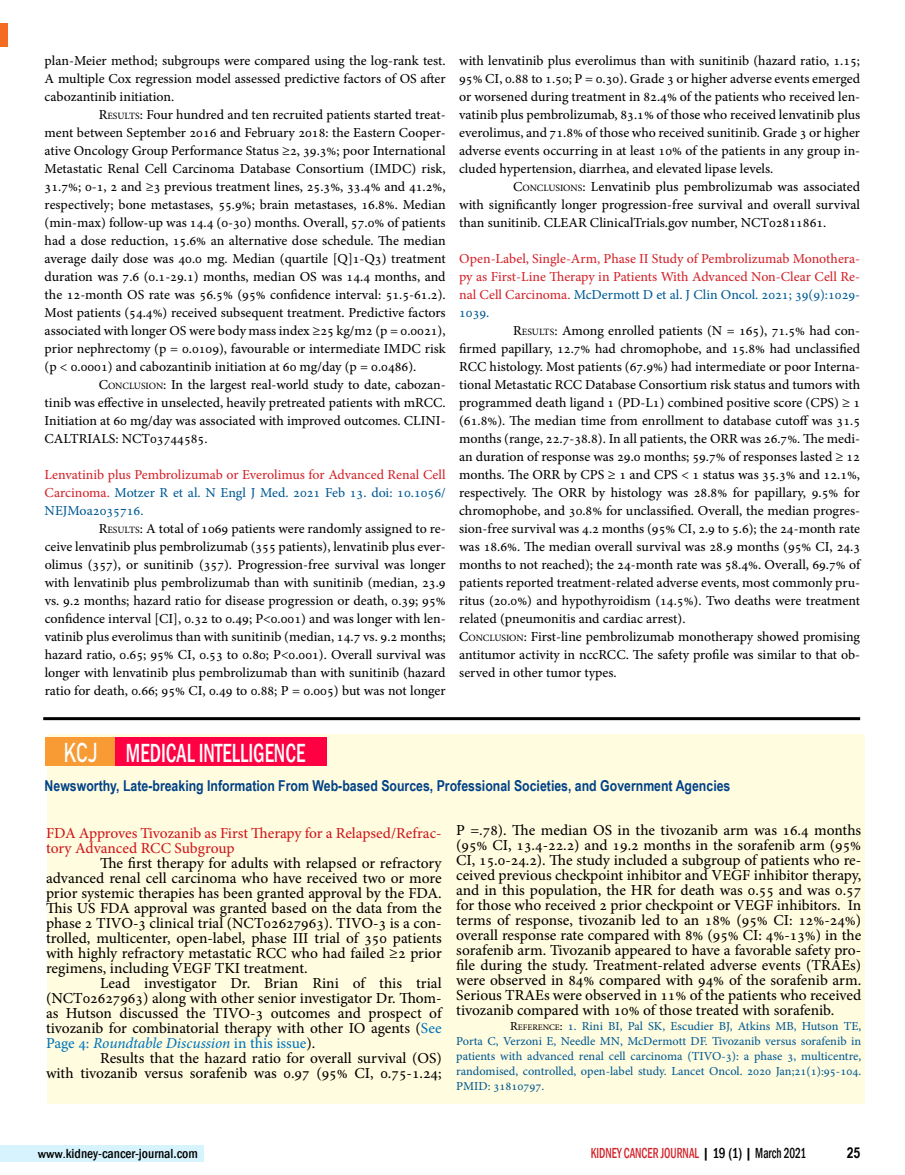
<style>
.page{position:relative;width:905px;height:1175px;background:#fff}
.page>*{position:absolute;margin:0;border:0;box-sizing:border-box;transform-origin:0 0}
.t1{font:500 condensed 27px "Franklin Gothic";color:#fff;scale:.75 1}
.t2{font:15px/15px "Adobe Hebrew";color:#000;text-align:justify}
.t3{font:700 15px "Arial Narrow";color:#004187}
.t4{font:15px/15px "Adobe Hebrew";letter-spacing:-.005em;color:#ce171e}
.t5{font:500 condensed 15px "Franklin Gothic";color:#d2232a;scale:.75 1}
.t6{font:700 15px "Arial Narrow";color:#000}
.t7{font:13.5px/18px "Adobe Hebrew";color:#000;text-align:justify}
.t8{font:13.5px/18px "Adobe Hebrew";color:#d2232a;text-align:justify}
.t9{font:500 condensed 13.5px "Franklin Gothic";color:#000}
.t10{font:13.5px "Adobe Hebrew";color:#000}
.t11{font:12px/15px "Adobe Hebrew";color:#005a94;text-align:justify}
.s1{font-size:9.45px}
.s2{font-style:inherit}
.s3{color:#005a94}
.s4{font-family:"Bahnschrift";font-weight:400;font-stretch:normal}
.s5{color:#0075be}
.s6{font-style:italic;color:#0075be}
.s7{color:#000}
.s8{font-size:8.4px;color:#000}
.s9{font-stretch:normal;font-size:12px}
.s10{font-weight:400;font-stretch:normal;font-size:12px}
</style>
<div class="page">
<div style="left:0;top:1145px;width:203px;height:16px;background:#d7f3fd"></div>
<div style="left:48px;top:734px;width:816px;height:369px;background:#fffcdf"></div>
<div style="left:0;top:23px;width:8px;height:23px;background:#f36c21"></div>
<div style="left:114px;top:737px;width:213px;height:29px;background:#ff0042"></div>
<div style="left:45px;top:737px;width:69px;height:29px;background:#f89b34"></div>
<hr style="left:43px;top:717px;width:817px;height:3px;background:#000">
<p class="t7" style="left:45px;top:51px;width:402px">plan-Meier method; subgroups were compared using the log-rank test.<br>A multiple Cox regression model assessed predictive factors of OS after cabozantinib initiation.</p>
<p class="t10" style="left:45px;top:106px;width:33px">R</p>
<p class="t7" style="left:107px;top:105px;width:340px"><span class="s1">ESULTS</span><span class="s2">:</span> Four hundred and ten recruited patients started treat-</p>
<p class="t7" style="left:45px;top:123px;width:402px">ment between September 2016 and February 2018: the Eastern Cooper-</p>
<p class="t7" style="left:45px;top:141px;width:402px">ative Oncology Group Performance Status ≥2, 39.3%; poor International</p>
<p class="t7" style="left:45px;top:159px;width:402px">Metastatic Renal Cell Carcinoma Database Consortium (IMDC) risk,</p>
<p class="t7" style="left:45px;top:177px;width:402px">31.7%; 0-1, 2 and ≥3 previous treatment lines, 25.3%, 33.4% and 41.2%,</p>
<p class="t7" style="left:45px;top:195px;width:402px">respectively; bone metastases, 55.9%; brain metastases, 16.8%. Median</p>
<p class="t7" style="left:45px;top:213px;width:402px">(min-max) follow-up was 14.4 (0-30) months. Overall, 57.0% of patients</p>
<p class="t7" style="left:45px;top:231px;width:402px">had a dose reduction, 15.6% an alternative dose schedule. The median</p>
<p class="t7" style="left:45px;top:249px;width:402px">average daily dose was 40.0 mg. Median (quartile [Q]1-Q3) treatment</p>
<p class="t7" style="left:45px;top:267px;width:402px">duration was 7.6 (0.1-29.1) months, median OS was 14.4 months, and</p>
<p class="t7" style="left:45px;top:285px;width:402px">the 12-month OS rate was 56.5% (95% confidence interval: 51.5-61.2).</p>
<p class="t7" style="left:45px;top:303px;width:402px">Most patients (54.4%) received subsequent treatment. Predictive factors</p>
<p class="t7" style="left:45px;top:321px;width:402px">associated with longer OS were body mass index ≥25 kg/m2 (p = 0.0021),</p>
<p class="t7" style="left:45px;top:339px;width:402px">prior nephrectomy (p = 0.0109), favourable or intermediate IMDC risk</p>
<p class="t7" style="left:45px;top:357px;width:373px">(p &lt; 0.0001) and cabozantinib initiation at 60 mg/day (p = 0.0486).</p>
<p class="t7" style="left:99px;top:375px;width:348px"><span class="s2">C</span><span class="s1">ONCLUSION</span><span class="s2">:</span> In the largest real-world study to date, cabozan-</p>
<p class="t7" style="left:45px;top:393px;width:402px">tinib was effective in unselected, heavily pretreated patients with mRCC.</p>
<p class="t7" style="left:45px;top:411px;width:402px">Initiation at 60 mg/day was associated with improved outcomes. CLINI-</p>
<p class="t7" style="left:45px;top:429px;width:164px">CALTRIALS: NCT03744585.</p>
<p class="t8" style="left:45px;top:465px;width:402px">Lenvatinib plus Pembrolizumab or Everolimus for Advanced Renal Cell Carcinoma. <span class="s3">Motzer R et al. N Engl J Med. 2021 Feb 13. doi: 10.1056/ NEJMoa2035716.</span></p>
<p class="t10" style="left:45px;top:520px;width:33px">R</p>
<p class="t7" style="left:45px;top:519px;width:402px;text-indent:63px"><span class="s1">ESULTS</span><span class="s2">:</span> A total of 1069 patients were randomly assigned to re&shy;ceive lenvatinib plus pembrolizumab (355 patients), lenvatinib plus ever&shy;olimus (357), or sunitinib (357). Progression-free survival was longer with lenvatinib plus pembrolizumab than with sunitinib (median, 23.9 vs. 9.2 months; hazard ratio for disease progression or death, 0.39; 95% confidence interval [CI], 0.32 to 0.49; P&lt;0.001) and was longer with len&shy;vatinib plus everolimus than with sunitinib (median, 14.7 vs. 9.2 months; hazard ratio, 0.65; 95% CI, 0.53 to 0.80; P&lt;0.001). Overall survival was longer with lenvatinib plus pembrolizumab than with sunitinib (hazard ratio for death, 0.66; 95% CI, 0.49 to 0.88; P = 0.005) but was not longer</p>
<p class="t7" style="left:459px;top:51px;width:402px">with lenvatinib plus everolimus than with sunitinib (hazard ratio, 1.15; 95% CI, 0.88 to 1.50; P = 0.30). Grade 3 or higher adverse events emerged or worsened during treatment in 82.4% of the patients who received len&shy;vatinib plus pembrolizumab, 83.1% of those who received lenvatinib plus everolimus, and 71.8% of those who received sunitinib. Grade 3 or higher adverse events occurring in at least 10% of the patients in any group in&shy;cluded hypertension, diarrhea, and elevated lipase levels.</p>
<p class="t7" style="left:459px;top:177px;width:402px;text-indent:54px"><span class="s2">C</span><span class="s1">ONCLUSIONS</span><span class="s2">:</span> Lenvatinib plus pembrolizumab was associated with significantly longer progression-free survival and overall survival than sunitinib. CLEAR ClinicalTrials.gov number, NCT02811861.</p>
<p class="t8" style="left:459px;top:249px;width:402px">Open-Label, Single-Arm, Phase II Study of Pembrolizumab Monothera&shy;py as First-Line Therapy in Patients With Advanced Non-Clear Cell Re&shy;nal Cell Carcinoma. <span class="s3">McDermott D et al. J Clin Oncol. 2021; 39(9):1029- 1039.</span></p>
<p class="t7" style="left:459px;top:321px;width:402px;text-align:left;text-indent:54px"><span class="s2">R</span><span class="s1">ESULTS</span><span class="s2">:</span> Among enrolled patients (N = 165), 71.5% had con&shy;firmed papillary, 12.7% had chromophobe, and 15.8% had unclassified RCC histology. Most patients (67.9%) had intermediate or poor Interna&shy;tional Metastatic RCC Database Consortium risk status and tumors with programmed death ligand 1 (PD-L1) combined positive score (CPS) ≥ 1 (61.8%). The median time from enrollment to database cutoff was 31.5 months (range, 22.7-38.8). In all patients, the ORR was 26.7%. The medi&shy;an duration of response was 29.0 months; 59.7% of responses lasted ≥ 12 months. The ORR by CPS ≥ 1 and CPS &lt; 1 status was 35.3% and 12.1%, respectively. The ORR by histology was 28.8% for papillary, 9.5% for chromophobe, and 30.8% for unclassified. Overall, the median progres&shy;sion-free survival was 4.2 months (95% CI, 2.9 to 5.6); the 24-month rate was 18.6%. The median overall survival was 28.9 months (95% CI, 24.3 months to not reached); the 24-month rate was 58.4%. Overall, 69.7% of patients reported treatment-related adverse events, most commonly pru&shy;ritus (20.0%) and hypothyroidism (14.5%). Two deaths were treatment related (pneumonitis and cardiac arrest).<br><span class="s2">C</span><span class="s1">ONCLUSION</span><span class="s2">:</span> First-line pembrolizumab monotherapy showed promising antitumor activity in nccRCC. The safety profile was similar to that ob&shy;served in other tumor types.</p>
<h1 class="t1" style="left:63px;top:735px;width:324px"><span class="s4">KCJ</span> MEDICAL INTELLIGENCE</h1>
<p class="t3" style="left:45px;top:774px;width:687px">Newsworthy, Late-breaking Information From Web-based Sources, Professional Societies, and Government Agencies</p>
<p class="t4" style="left:46px;top:826px;width:397px">FDA Approves Tivozanib as First Therapy for a Relapsed/Refrac&shy;tory Advanced RCC Subgroup</p>
<p class="t2" style="left:46px;top:856px;width:397px;text-indent:54px">The first therapy for adults with relapsed or refractory advanced renal cell carcinoma who have received two or more prior systemic therapies has been granted approval by the FDA.<br>This US FDA approval was granted based on the data from the phase 2 TIVO-3 clinical trial (NCT02627963). TIVO-3 is a con&shy;trolled, multicenter, open-label, phase III trial of 350 patients with highly refractory metastatic RCC who had failed ≥2 prior regimens, including VEGF TKI treatment.</p>
<p class="t2" style="left:46px;top:976px;width:397px;text-indent:54px">Lead investigator Dr. Brian Rini of this trial (NCT02627963) along with other senior investigator Dr. Thom&shy;as Hutson discussed the TIVO-3 outcomes and prospect of tivozanib for combinatorial therapy with other IO agents (<span class="s5">See Page 4:</span> <span class="s6">Roundtable Discussion</span> <span class="s5">in this issue</span>).</p>
<p class="t2" style="left:46px;top:1051px;width:397px;text-align:right">Results that the hazard ratio for overall survival (OS)<br>with tivozanib versus sorafenib was 0.97 (95% CI, 0.75-1.24;</p>
<p class="t2" style="left:456px;top:822px;width:406px">P =.78). The median OS in the tivozanib arm was 16.4 months (95% CI, 13.4-22.2) and 19.2 months in the sorafenib arm (95% CI, 15.0-24.2). The study included a subgroup of patients who re&shy;ceived previous checkpoint inhibitor and VEGF inhibitor therapy, and in this population, the HR for death was 0.55 and was 0.57 for those who received 2 prior checkpoint or VEGF inhibitors. In terms of response, tivozanib led to an 18% (95% CI: 12%-24%) overall response rate compared with 8% (95% CI: 4%-13%) in the sorafenib arm. Tivozanib appeared to have a favorable safety pro&shy;file during the study. Treatment-related adverse events (TRAEs) were observed in 84% compared with 94% of the sorafenib arm.<br>Serious TRAEs were observed in 11% of the patients who received tivozanib compared with 10% of those treated with sorafenib.</p>
<p class="t11" style="left:456px;top:1018px;width:406px;text-indent:54px"><span class="s7">R</span><span class="s8">EFERENCE</span><span class="s7">:</span> 1. Rini BI, Pal SK, Escudier BJ, Atkins MB, Hutson TE, Porta C, Verzoni E, Needle MN, McDermott DF. Tivozanib versus sorafenib in patients with advanced renal cell carcinoma (TIVO-3): a phase 3, multicentre, randomised, controlled, open-label study. Lancet Oncol. 2020 Jan;21(1):95-104.<br>PMID: 31810797.</p>
<p class="t9" style="left:38px;top:1144px;width:162px"><span class="s9">www</span><span class="s10">.</span>kidney-cancer-journal.com</p>
<p class="t5" style="left:590px;top:1143px;width:289px">KIDNEY CANCER JOURNAL <span class="s7">| 19 (1) | March 2021</span></p>
<p class="t6" style="left:846px;top:1141px;width:15px">25</p>
</div>
